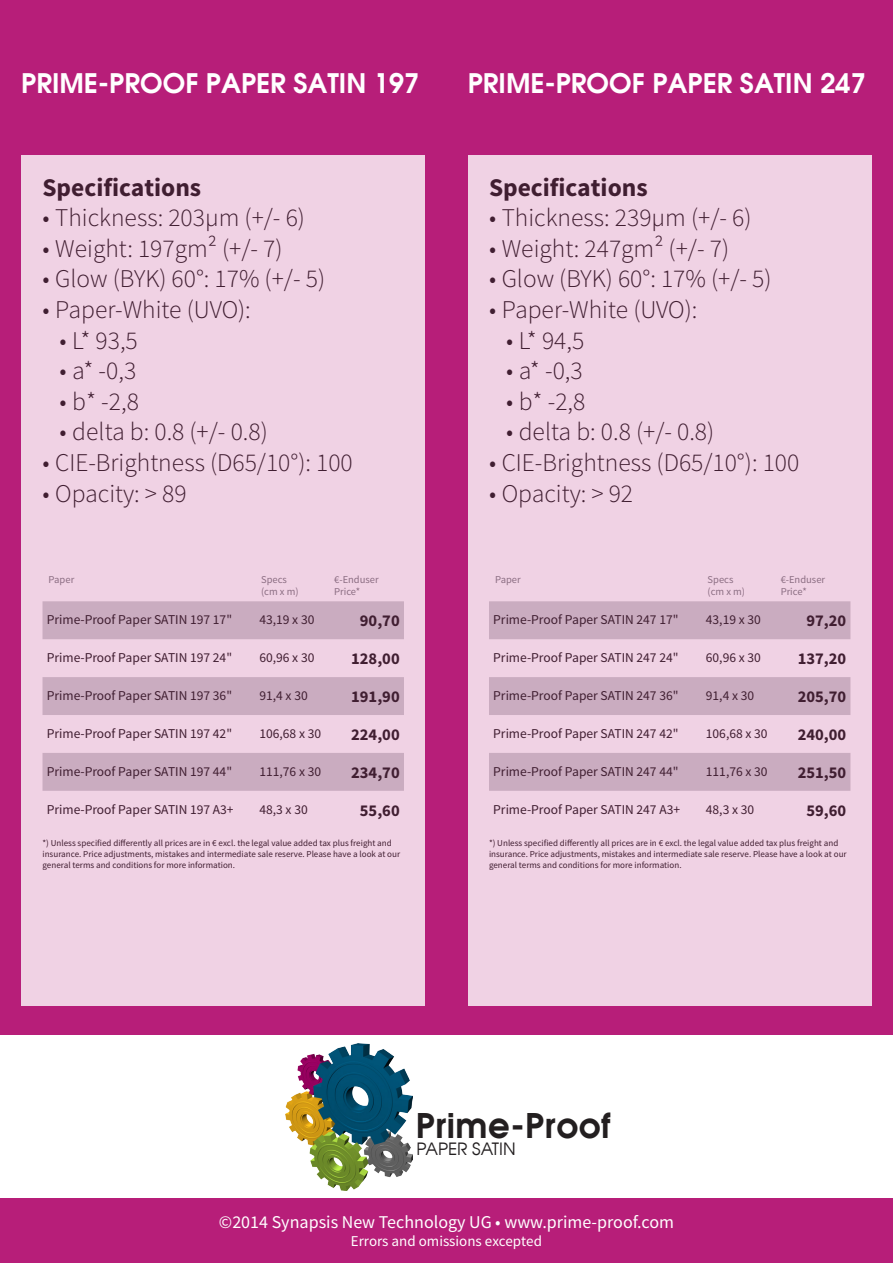
<style>
.page{position:relative;width:893px;height:1263px;background:#b71e79}
.page>*{position:absolute;margin:0;border:0;box-sizing:border-box;transform-origin:0 0}
.t1{font:700 34.05px "Avalon";color:#231f20}
.t2{font:700 27px "Avalon";color:#fff}
.t3{font:300 25.5px "Source Sans Pro";color:#231f20}
.t4{font:700 25.5px "Source Sans Pro";color:#231f20}
.t5{font:18px "Source Sans Pro";color:#fff}
.t6{font:16.95px "Avalon Plain";color:#231f20}
.t7{font:700 16.5px "Source Sans Pro";color:#231f20}
.t8{font:15px "Source Sans Pro";color:#fff}
.t9{font:13.5px "Source Sans Pro";color:#231f20}
.t10{font:10.5px/12.6px "Source Sans Pro";color:#808285}
.t11{font:9px/10.8px "Source Sans Pro";color:#231f20}
</style>
<div class="page">
<div style="left:21px;top:155px;width:404px;height:851px;background:#f0d2e4"></div>
<svg style="left:43px;top:601px;width:361px;height:190px;fill:#caacc0"></svg>
<div style="left:468px;top:155px;width:404px;height:851px;background:#f0d2e4"></div>
<svg style="left:489px;top:601px;width:361px;height:190px;fill:#caacc0"></svg>
<div style="left:0;top:1035px;width:893px;height:163px;background:#fff"></div>
<img style="left:286px;top:1043px;width:126px;height:148px">
<h2 class="t2" style="left:21px;top:64px;width:400px">PRIME-PROOF PAPER SATIN 197</h2>
<h2 class="t2" style="left:468px;top:64px;width:400px">PRIME-PROOF PAPER SATIN 247</h2>
<h3 class="t4" style="left:43px;top:171px;width:160px">Specifications</h3>
<h3 class="t3" style="left:43px;top:202px;width:264px">• Thickness: 203µm (+/- 6)</h3>
<h3 class="t3" style="left:43px;top:233px;width:242px">• Weight: 197gm² (+/- 7)</h3>
<h3 class="t3" style="left:43px;top:263px;width:284px">• Glow (BYK) 60°: 17% (+/- 5)</h3>
<h3 class="t3" style="left:43px;top:294px;width:210px">• Paper-White (UVO):</h3>
<h3 class="t3" style="left:60px;top:325px;width:80px">• L* 93,5</h3>
<h3 class="t3" style="left:60px;top:355px;width:78px">• a* -0,3</h3>
<h3 class="t3" style="left:60px;top:386px;width:81px">• b* -2,8</h3>
<h3 class="t3" style="left:60px;top:416px;width:210px">• delta b: 0.8 (+/- 0.8)</h3>
<h3 class="t3" style="left:43px;top:447px;width:312px">• CIE-Brightness (D65/10°): 100</h3>
<h3 class="t3" style="left:43px;top:478px;width:146px">• Opacity: &gt; 89</h3>
<p class="t10" style="left:49px;top:573px;width:27px">Paper</p>
<p class="t10" style="left:261px;top:573px;width:39px">Specs (cm x m)</p>
<p class="t10" style="left:334px;top:573px;width:46px">€-Enduser<br>Price*</p>
<p class="t9" style="left:47px;top:611px;width:187px">Prime-Proof Paper SATIN 197 17"</p>
<p class="t9" style="left:259px;top:611px;width:57px">43,19 x 30</p>
<p class="t7" style="left:360px;top:610px;width:41px">90,70</p>
<p class="t9" style="left:47px;top:649px;width:187px">Prime-Proof Paper SATIN 197 24"</p>
<p class="t9" style="left:259px;top:649px;width:57px">60,96 x 30</p>
<p class="t7" style="left:351px;top:648px;width:50px">128,00</p>
<p class="t9" style="left:47px;top:687px;width:187px">Prime-Proof Paper SATIN 197 36"</p>
<p class="t9" style="left:259px;top:687px;width:50px">91,4 x 30</p>
<p class="t7" style="left:351px;top:686px;width:50px">191,90</p>
<p class="t9" style="left:47px;top:725px;width:187px">Prime-Proof Paper SATIN 197 42"</p>
<p class="t9" style="left:259px;top:725px;width:63px">106,68 x 30</p>
<p class="t7" style="left:351px;top:724px;width:50px">224,00</p>
<p class="t9" style="left:47px;top:763px;width:187px">Prime-Proof Paper SATIN 197 44"</p>
<p class="t9" style="left:259px;top:763px;width:63px">111,76 x 30</p>
<p class="t7" style="left:351px;top:762px;width:50px">234,70</p>
<p class="t9" style="left:47px;top:801px;width:188px">Prime-Proof Paper SATIN 197 A3+</p>
<p class="t9" style="left:259px;top:801px;width:50px">48,3 x 30</p>
<p class="t7" style="left:360px;top:800px;width:41px">55,60</p>
<p class="t11" style="left:43px;top:838px;width:359px">*) Unless specified differently all prices are in € excl. the legal value added tax plus freight and insurance. Price adjustments, mistakes and intermediate sale reserve. Please have a look at our general terms and conditions for more information.</p>
<h3 class="t4" style="left:489px;top:171px;width:160px">Specifications</h3>
<h3 class="t3" style="left:489px;top:202px;width:264px">• Thickness: 239µm (+/- 6)</h3>
<h3 class="t3" style="left:489px;top:233px;width:242px">• Weight: 247gm² (+/- 7)</h3>
<h3 class="t3" style="left:489px;top:263px;width:284px">• Glow (BYK) 60°: 17% (+/- 5)</h3>
<h3 class="t3" style="left:489px;top:294px;width:210px">• Paper-White (UVO):</h3>
<h3 class="t3" style="left:506px;top:325px;width:80px">• L* 94,5</h3>
<h3 class="t3" style="left:506px;top:355px;width:78px">• a* -0,3</h3>
<h3 class="t3" style="left:506px;top:386px;width:81px">• b* -2,8</h3>
<h3 class="t3" style="left:506px;top:416px;width:210px">• delta b: 0.8 (+/- 0.8)</h3>
<h3 class="t3" style="left:489px;top:447px;width:312px">• CIE-Brightness (D65/10°): 100</h3>
<h3 class="t3" style="left:489px;top:478px;width:146px">• Opacity: &gt; 92</h3>
<p class="t10" style="left:495px;top:573px;width:27px">Paper</p>
<p class="t10" style="left:708px;top:573px;width:39px">Specs (cm x m)</p>
<p class="t10" style="left:781px;top:573px;width:46px">€-Enduser<br>Price*</p>
<p class="t9" style="left:493px;top:611px;width:187px">Prime-Proof Paper SATIN 247 17"</p>
<p class="t9" style="left:706px;top:611px;width:57px">43,19 x 30</p>
<p class="t7" style="left:806px;top:610px;width:41px">97,20</p>
<p class="t9" style="left:493px;top:649px;width:187px">Prime-Proof Paper SATIN 247 24"</p>
<p class="t9" style="left:706px;top:649px;width:57px">60,96 x 30</p>
<p class="t7" style="left:798px;top:648px;width:50px">137,20</p>
<p class="t9" style="left:493px;top:687px;width:187px">Prime-Proof Paper SATIN 247 36"</p>
<p class="t9" style="left:706px;top:687px;width:50px">91,4 x 30</p>
<p class="t7" style="left:798px;top:686px;width:50px">205,70</p>
<p class="t9" style="left:493px;top:725px;width:187px">Prime-Proof Paper SATIN 247 42"</p>
<p class="t9" style="left:706px;top:725px;width:63px">106,68 x 30</p>
<p class="t7" style="left:798px;top:724px;width:50px">240,00</p>
<p class="t9" style="left:493px;top:763px;width:187px">Prime-Proof Paper SATIN 247 44"</p>
<p class="t9" style="left:706px;top:763px;width:63px">111,76 x 30</p>
<p class="t7" style="left:798px;top:762px;width:50px">251,50</p>
<p class="t9" style="left:493px;top:801px;width:188px">Prime-Proof Paper SATIN 247 A3+</p>
<p class="t9" style="left:706px;top:801px;width:50px">48,3 x 30</p>
<p class="t7" style="left:806px;top:800px;width:41px">59,60</p>
<p class="t11" style="left:489px;top:838px;width:359px">*) Unless specified differently all prices are in € excl. the legal value added tax plus freight and insurance. Price adjustments, mistakes and intermediate sale reserve. Please have a look at our general terms and conditions for more information.</p>
<h1 class="t1" style="left:416px;top:1102px;width:197px">PRIME-PROOF</h1>
<p class="t6" style="left:417px;top:1138px;width:100px">PAPER SATIN</p>
<h3 class="t5" style="left:219px;top:1211px;width:457px">©2014 Synapsis New Technology UG • www.prime-proof.com</h3>
<p class="t8" style="left:351px;top:1232px;width:193px">Errors and omissions excepted</p>
</div>
